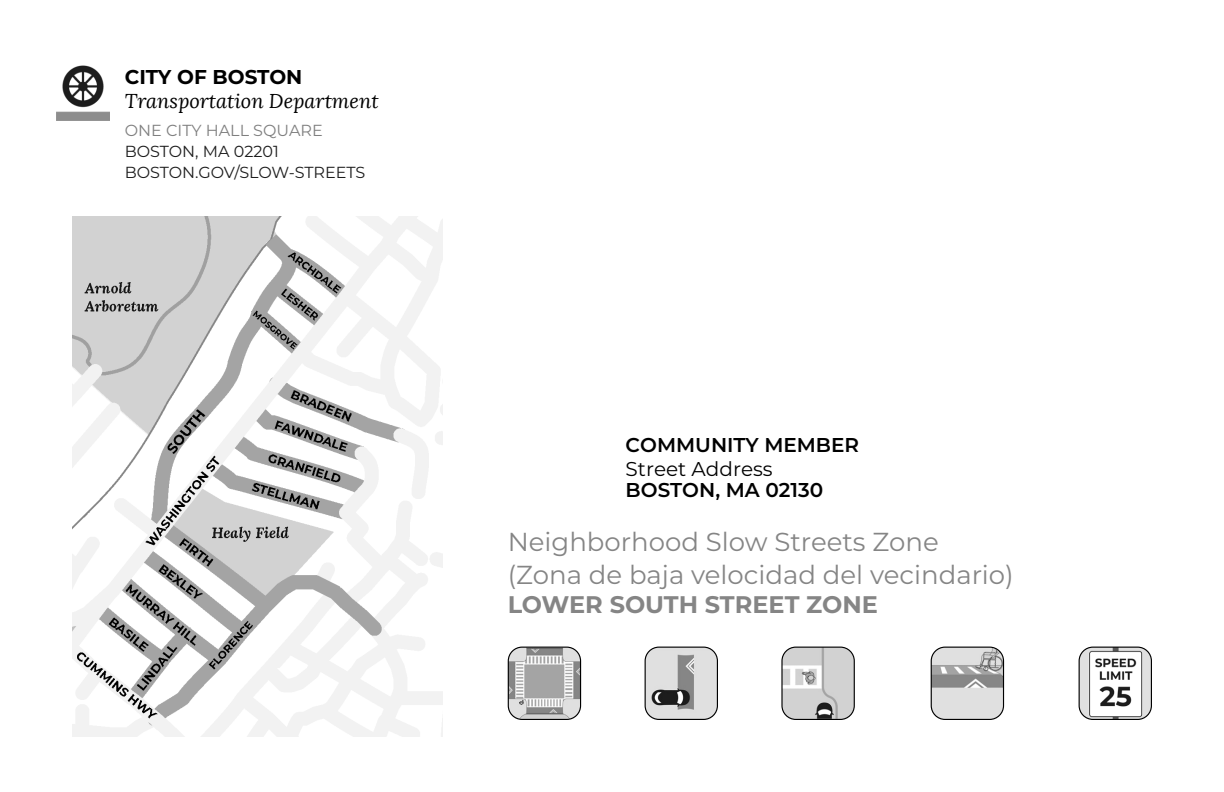
<style>
.page{position:relative;width:1224px;height:792px;background:#fff}
.page>*{position:absolute;margin:0;border:0;box-sizing:border-box;transform-origin:0 0}
.t1{font:26px/33.6px "Montserrat";color:#858585}
.t2{font:700 24px "Montserrat";color:#858585}
.t3{font:600 20px "Montserrat";color:#000}
.t4{font:italic 20px "Lora";color:#000}
.t5{font:20px "Montserrat";color:#000}
.t6{font:700 20px "Montserrat";color:#000}
.t7{font:16px/21px "Montserrat";color:#1d1d1d}
.t8{font:16px "Montserrat";color:#7f7f7f}
</style>
<div class="page">
<img style="left:56px;top:65px;width:54px;height:55px">
<img style="left:645px;top:647px;width:72px;height:72px">
<div style="left:645px;top:647px;width:73px;height:73px;border:1px solid #000;border-radius:14px"></div>
<img style="left:782px;top:647px;width:72px;height:72px">
<div style="left:781px;top:647px;width:74px;height:73px;border:1px solid #000;border-radius:14px"></div>
<img style="left:931px;top:647px;width:73px;height:72px">
<div style="left:931px;top:647px;width:73px;height:73px;border:1px solid #000;border-radius:14px"></div>
<img style="left:1079px;top:647px;width:72px;height:72px">
<div style="left:1079px;top:647px;width:73px;height:73px;border:1px solid #000;border-radius:14px"></div>
<img style="left:508px;top:647px;width:73px;height:72px">
<div style="left:508px;top:647px;width:73px;height:73px;border:1px solid #000;border-radius:14px"></div>
<img style="left:72px;top:216px;width:370px;height:520px">
<p class="t6" style="left:125px;top:63px;width:179px">CITY OF BOSTON</p>
<p class="t4" style="left:125px;top:89px;width:255px">Transportation Department</p>
<p class="t8" style="left:125px;top:119px;width:200px">ONE CITY HALL SQUARE</p>
<p class="t7" style="left:125px;top:140px;width:242px">BOSTON, MA 02201<br>BOSTON.GOV/SLOW-STREETS</p>
<p class="t3" style="left:626px;top:431px;width:235px">COMMUNITY MEMBER</p>
<p class="t5" style="left:626px;top:455px;width:149px">Street Address</p>
<p class="t3" style="left:626px;top:475px;width:199px">BOSTON, MA 02130</p>
<p class="t1" style="left:508px;top:524px;width:508px">Neighborhood Slow Streets Zone (Zona de baja velocidad del vecindario)</p>
<p class="t2" style="left:508px;top:587px;width:372px">LOWER SOUTH STREET ZONE</p>
</div>
